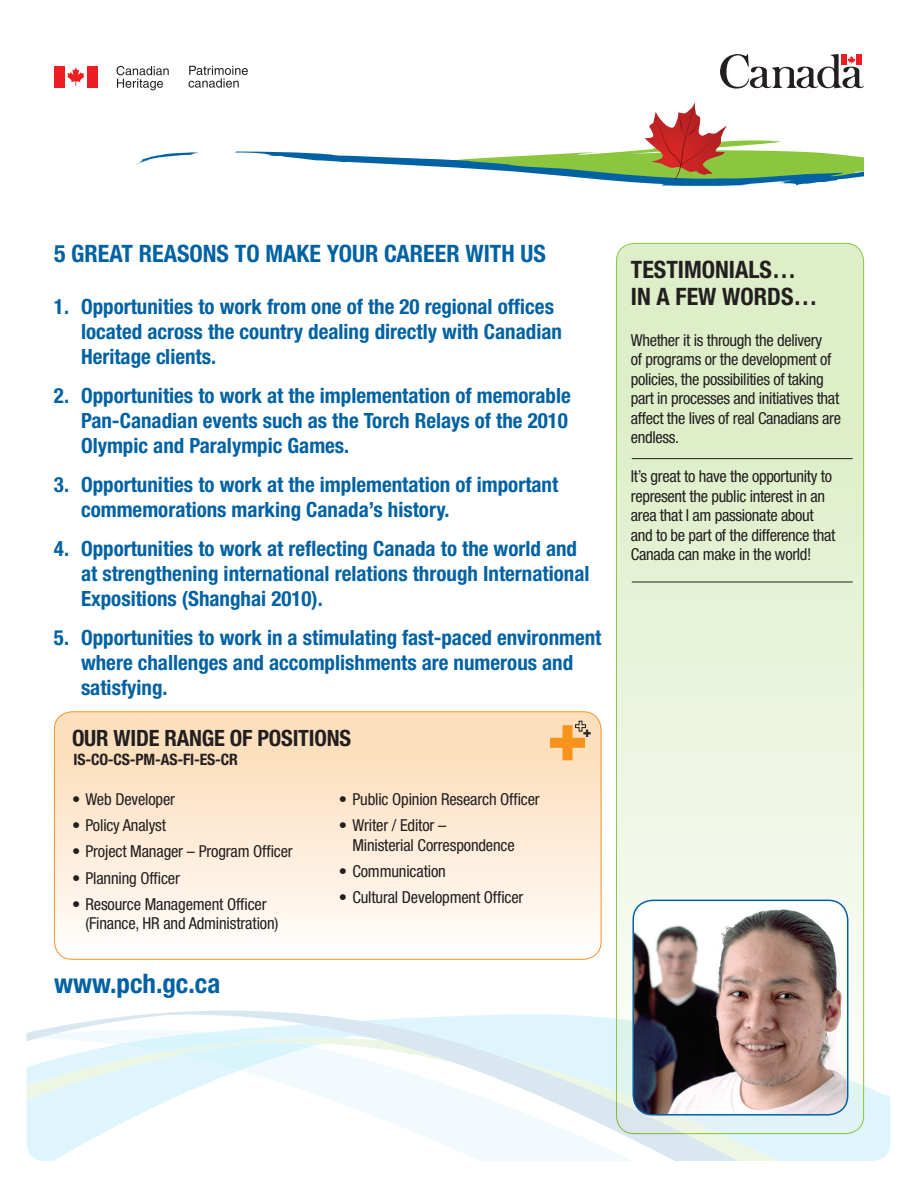
<style>
.page{position:relative;width:918px;height:1188px;background:#fff}
.page>*{position:absolute;margin:0;border:0;box-sizing:border-box;transform-origin:0 0}
.t1{font:900 expanded 69.3px "Helvetica Neue";color:#f7931d}
.t2{font:700 condensed 27px "Helvetica Neue";color:#0062a3}
.t3{font:700 condensed 24px "Helvetica Neue";color:#0062a3}
.t4{font:700 condensed 24px/27px "Helvetica Neue";color:#231f20}
.t5{font:700 condensed 22.5px "Helvetica Neue";letter-spacing:-.01em;color:#231f20}
.t6{font:700 condensed 21px/25.2px "Helvetica Neue";color:#0062a3}
.t7{font:condensed 16.5px/19.5px "Helvetica Neue";letter-spacing:-.02em;color:#231f20}
.t8{font:700 condensed 15.75px "Helvetica Neue";color:#231f20}
.t9{font:900 expanded 14.7px "Helvetica Neue";color:#231f20}
</style>
<div class="page">
<svg style="left:26px;top:968px;width:864px;height:193px"></svg>
<svg style="left:616px;top:243px;width:248px;height:891px;background:#e4f1d5"></svg>
<hr style="left:632px;top:458px;width:221px;height:1px;background:#231f20">
<hr style="left:632px;top:582px;width:221px;height:1px;background:#231f20">
<img style="left:633px;top:900px;width:215px;height:215px">
<div style="left:632px;top:900px;width:216px;height:216px;border:2px solid #0062a3;border-radius:20px"></div>
<svg style="left:136px;top:152px;width:64px;height:13px"></svg>
<svg style="left:235px;top:102px;width:629px;height:84px"></svg>
<svg style="left:117px;top:66px;width:52px;height:24px"></svg>
<svg style="left:189px;top:66px;width:59px;height:22px"></svg>
<div style="left:54px;top:66px;width:11px;height:21px;background:#ee1d23"></div>
<div style="left:87px;top:66px;width:11px;height:21px;background:#ee1d23"></div>
<svg style="left:67px;top:67px;width:17px;height:19px"></svg>
<svg style="left:720px;top:54px;width:144px;height:35px"></svg>
<div style="left:54px;top:712px;width:547px;height:247px;background:linear-gradient(to bottom,#fcdbb4,#fffdfc);border-radius:18px"></div>
<div style="left:54px;top:711px;width:548px;height:249px;border:1px solid #f7931d;border-radius:18px"></div>
<svg style="left:575px;top:720px;width:12px;height:12px"></svg>
<p class="t3" style="left:54px;top:239px;width:299px">5 GREAT Reaso ns to Make your</p>
<p class="t3" style="left:384px;top:239px;width:161px">Career with Us</p>
<p class="t6" style="left:81px;top:293px;width:482px;text-indent:-27px">1. Opportunities to work from one of the 20 regional offices located across the country dealing directly with Canadian<br>Heritage clients.</p>
<p class="t6" style="left:81px;top:383px;width:491px;text-indent:-27px">2. Opportunities to work at the implementation of memorable<br>Pan-Canadian events such as the Torch Relays of the 2010<br>Olympic and Paralympic Games.</p>
<p class="t6" style="left:81px;top:472px;width:479px;text-indent:-27px">3. Opportunities to work at the implementation of important commemorations marking Canada’s history.</p>
<p class="t6" style="left:81px;top:536px;width:510px;text-indent:-27px">4. Opportunities to work at reflecting Canada to the world and at strengthening international relations through International<br>Expositions (Shanghai 2010).</p>
<p class="t6" style="left:81px;top:625px;width:522px;text-indent:-27px">5. Opportunities to work in a stimulating fast-paced environment where challenges and accomplishments are numerous and satisfying.</p>
<p class="t5" style="left:72px;top:725px;width:279px">Our Wide Range of Positions</p>
<p class="t8" style="left:74px;top:750px;width:166px">IS-CO-CS-PM-AS-FI-ES-CR</p>
<h1 class="t1" style="left:547px;top:691px;width:43px">+</h1>
<p class="t9" style="left:583px;top:722px;width:10px">+</p>
<p class="t7" style="left:72px;top:789px;width:105px">• Web Developer</p>
<p class="t7" style="left:72px;top:816px;width:96px">• Policy Analyst</p>
<p class="t7" style="left:72px;top:842px;width:222px">• Project Manager – Program Officer</p>
<p class="t7" style="left:72px;top:868px;width:110px">• Planning Officer</p>
<p class="t7" style="left:86px;top:894px;width:194px;text-indent:-13px">• Resource Management Officer (Finance, HR and Administration)</p>
<p class="t7" style="left:339px;top:789px;width:202px">• Public Opinion Research Officer</p>
<p class="t7" style="left:352px;top:816px;width:164px;text-indent:-13px">• Writer / Editor –<br>Ministerial Correspondence</p>
<p class="t7" style="left:339px;top:861px;width:109px">• Communication</p>
<p class="t7" style="left:339px;top:888px;width:186px">• Cultural Development Officer</p>
<p class="t2" style="left:54px;top:967px;width:168px">www.pch.gc.ca</p>
<p class="t4" style="left:631px;top:256px;width:167px">testimonials… in a few wor</p>
<p class="t4" style="left:767px;top:283px;width:52px">ds…</p>
<p class="t7" style="left:631px;top:330px;width:212px">Whether it is through the delivery<br>of programs or the development of policies, the possibilities of taking part in processes and initiatives that affect the lives of real Canadians are endless.</p>
<p class="t7" style="left:631px;top:466px;width:206px">It’s great to have the opportunity to represent the public interest in an area that I am passionate about and to be part of the difference that Canada can make in the world!</p>
</div>
